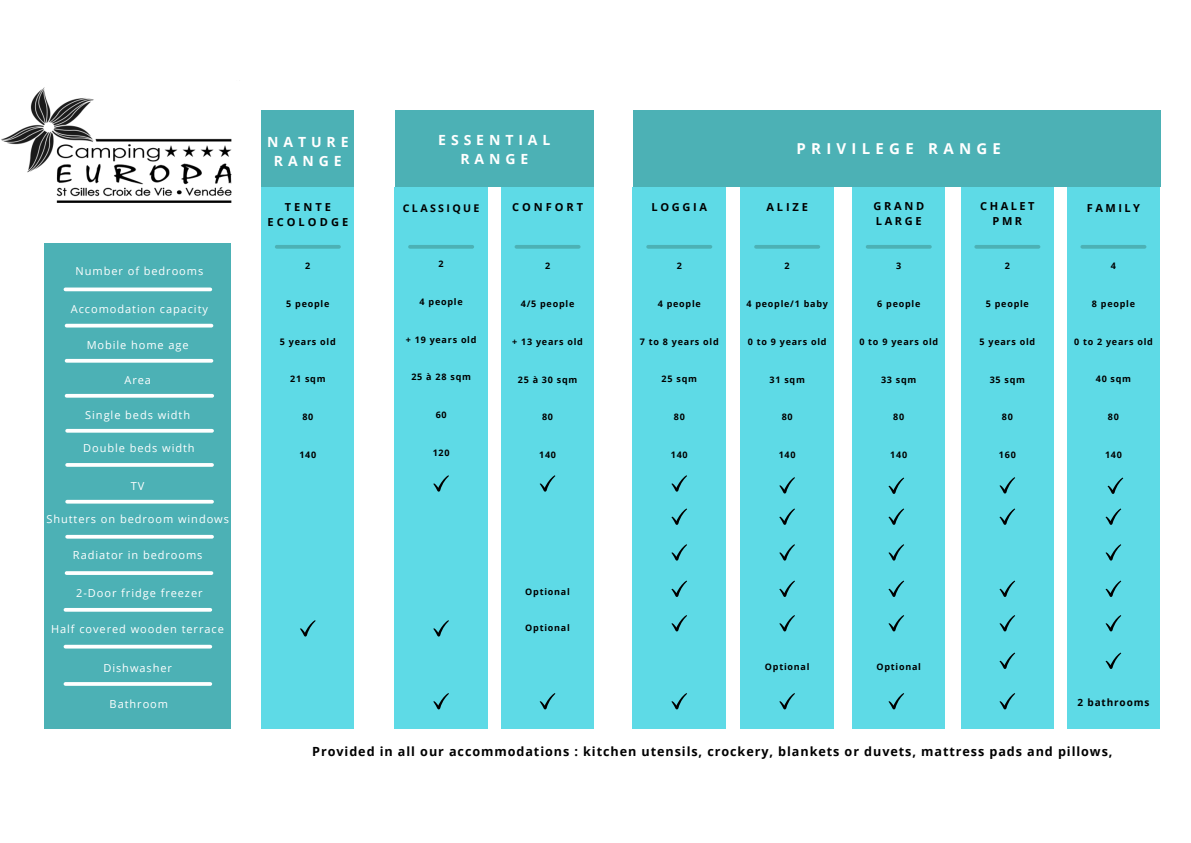
<style>
.page{position:relative;width:1191px;height:843px;background:#fff}
.page>*{position:absolute;margin:0;border:0;box-sizing:border-box;transform-origin:0 0}
.t1{font:700 15px "Open Sans";letter-spacing:.35em;color:#fff}
.t2{font:700 14px/19.5px "Open Sans";letter-spacing:.35em;color:#fff;text-align:center}
.t3{font:700 12.6px "Open Sans";letter-spacing:.075em;color:#000}
.t4{font:11px "Open Sans";letter-spacing:.085em;color:#fff}
.t5{font:700 11px/15px "Open Sans";letter-spacing:.245em;color:#000}
.t6{font:700 11px/15px "Open Sans";letter-spacing:.225em;color:#000;text-align:center}
.t7{font:700 11px "Open Sans";letter-spacing:.28em;color:#000}
.t8{font:700 11px "Open Sans";letter-spacing:.27em;color:#000}
.t9{font:700 10.6px "Open Sans";letter-spacing:.225em;color:#000}
.t10{font:700 10px "Open Sans";letter-spacing:.085em;color:#000}
.t11{font:700 9px "Open Sans";letter-spacing:.085em;color:#000}
</style>
<div class="page">
<div style="left:1066px;top:187px;width:93px;height:541px;background:#5edae6"></div>
<div style="left:960px;top:187px;width:93px;height:541px;background:#5edae6"></div>
<div style="left:852px;top:187px;width:92px;height:541px;background:#5edae6"></div>
<div style="left:740px;top:187px;width:93px;height:541px;background:#5edae6"></div>
<div style="left:633px;top:187px;width:92px;height:541px;background:#5edae6"></div>
<div style="left:501px;top:187px;width:92px;height:541px;background:#5edae6"></div>
<div style="left:395px;top:187px;width:92px;height:541px;background:#5edae6"></div>
<div style="left:261px;top:187px;width:93px;height:541px;background:#5edae6"></div>
<div style="left:633px;top:110px;width:526px;height:77px;background:#4cb1b5"></div>
<div style="left:395px;top:110px;width:198px;height:77px;background:#4cb1b5"></div>
<div style="left:261px;top:110px;width:93px;height:77px;background:#4cb1b5"></div>
<img style="left:1px;top:87px;width:327px;height:162px">
<div style="left:44px;top:243px;width:187px;height:485px;background:#4cb1b5"></div>
<hr style="left:276px;top:245px;width:63px;height:3px;background:#4cb1b5">
<hr style="left:410px;top:245px;width:62px;height:3px;background:#4cb1b5">
<hr style="left:516px;top:245px;width:62px;height:3px;background:#4cb1b5">
<hr style="left:648px;top:245px;width:62px;height:3px;background:#4cb1b5">
<hr style="left:756px;top:245px;width:62px;height:3px;background:#4cb1b5">
<hr style="left:867px;top:245px;width:62px;height:3px;background:#4cb1b5">
<hr style="left:976px;top:245px;width:62px;height:3px;background:#4cb1b5">
<hr style="left:1082px;top:245px;width:62px;height:3px;background:#4cb1b5">
<svg style="left:65px;top:287px;width:145px;height:4px"></svg>
<svg style="left:67px;top:323px;width:144px;height:4px"></svg>
<hr style="left:67px;top:359px;width:144px;height:3px;background:#fff">
<hr style="left:67px;top:394px;width:145px;height:3px;background:#fff">
<hr style="left:67px;top:429px;width:145px;height:3px;background:#fff">
<svg style="left:67px;top:499px;width:145px;height:4px"></svg>
<hr style="left:67px;top:463px;width:145px;height:3px;background:#fff">
<hr style="left:67px;top:571px;width:144px;height:3px;background:#fff">
<svg style="left:67px;top:534px;width:145px;height:4px"></svg>
<svg style="left:65px;top:608px;width:145px;height:3px"></svg>
<svg style="left:65px;top:644px;width:145px;height:4px"></svg>
<svg style="left:65px;top:682px;width:145px;height:3px"></svg>
<svg style="left:300px;top:620px;width:15px;height:16px"></svg>
<svg style="left:433px;top:475px;width:16px;height:16px"></svg>
<svg style="left:539px;top:475px;width:16px;height:16px"></svg>
<svg style="left:433px;top:620px;width:16px;height:16px"></svg>
<svg style="left:539px;top:693px;width:16px;height:16px"></svg>
<svg style="left:433px;top:693px;width:16px;height:16px"></svg>
<svg style="left:671px;top:475px;width:16px;height:16px"></svg>
<svg style="left:671px;top:508px;width:16px;height:16px"></svg>
<svg style="left:671px;top:544px;width:16px;height:16px"></svg>
<svg style="left:671px;top:580px;width:16px;height:16px"></svg>
<svg style="left:671px;top:615px;width:16px;height:16px"></svg>
<svg style="left:671px;top:693px;width:16px;height:16px"></svg>
<svg style="left:779px;top:477px;width:16px;height:16px"></svg>
<svg style="left:779px;top:508px;width:16px;height:16px"></svg>
<svg style="left:779px;top:544px;width:16px;height:16px"></svg>
<svg style="left:779px;top:580px;width:16px;height:16px"></svg>
<svg style="left:779px;top:615px;width:16px;height:16px"></svg>
<svg style="left:779px;top:693px;width:16px;height:16px"></svg>
<svg style="left:888px;top:477px;width:16px;height:17px"></svg>
<svg style="left:888px;top:508px;width:16px;height:16px"></svg>
<svg style="left:888px;top:544px;width:16px;height:16px"></svg>
<svg style="left:888px;top:580px;width:16px;height:16px"></svg>
<svg style="left:888px;top:615px;width:16px;height:16px"></svg>
<svg style="left:888px;top:693px;width:16px;height:16px"></svg>
<svg style="left:999px;top:477px;width:16px;height:16px"></svg>
<svg style="left:999px;top:508px;width:16px;height:16px"></svg>
<svg style="left:999px;top:580px;width:16px;height:16px"></svg>
<svg style="left:999px;top:615px;width:16px;height:16px"></svg>
<svg style="left:999px;top:652px;width:16px;height:16px"></svg>
<svg style="left:999px;top:693px;width:16px;height:16px"></svg>
<svg style="left:1107px;top:477px;width:16px;height:17px"></svg>
<svg style="left:1105px;top:508px;width:16px;height:16px"></svg>
<svg style="left:1105px;top:544px;width:16px;height:16px"></svg>
<svg style="left:1105px;top:580px;width:16px;height:16px"></svg>
<svg style="left:1105px;top:615px;width:16px;height:16px"></svg>
<svg style="left:1105px;top:652px;width:16px;height:16px"></svg>
<p class="t4" style="left:76px;top:263px;width:129px">Number of bedrooms</p>
<p class="t4" style="left:71px;top:301px;width:139px">Accomodation capacity</p>
<p class="t4" style="left:87px;top:337px;width:104px">Mobile home age</p>
<p class="t4" style="left:124px;top:372px;width:28px">Area</p>
<p class="t4" style="left:85px;top:407px;width:106px">Single beds width</p>
<p class="t4" style="left:83px;top:440px;width:113px">Double beds width</p>
<p class="t4" style="left:131px;top:478px;width:15px">TV</p>
<p class="t4" style="left:46px;top:511px;width:184px">Shutters on bedroom windows</p>
<p class="t4" style="left:73px;top:547px;width:131px">Radiator in bedrooms</p>
<p class="t4" style="left:76px;top:584px;width:128px">2-Door fridge freezer</p>
<p class="t4" style="left:51px;top:621px;width:174px">Half covered wooden terrace</p>
<p class="t4" style="left:103px;top:659px;width:70px">Dishwasher</p>
<p class="t4" style="left:110px;top:695px;width:60px">Bathroom</p>
<p class="t2" style="left:267px;top:132px;width:83px">NATURE</p>
<p class="t2" style="left:274px;top:151px;width:69px">RANGE</p>
<p class="t5" style="left:284px;top:199px;width:48px">TENTE</p>
<p class="t7" style="left:267px;top:214px;width:82px">ECOLODGE</p>
<p class="t11" style="left:305px;top:259px;width:7px">2</p>
<p class="t11" style="left:286px;top:297px;width:45px">5 people</p>
<p class="t11" style="left:280px;top:335px;width:57px">5 years old</p>
<p class="t11" style="left:290px;top:372px;width:37px">21 sqm</p>
<p class="t11" style="left:302px;top:410px;width:13px">80</p>
<p class="t11" style="left:299px;top:448px;width:18px">140</p>
<p class="t2" style="left:438px;top:129px;width:114px">ESSENTIAL<br>RANGE</p>
<p class="t1" style="left:796px;top:138px;width:206px">PRIVILEGE RANGE</p>
<p class="t9" style="left:403px;top:201px;width:78px">CLASSIQUE</p>
<p class="t8" style="left:512px;top:199px;width:72px">CONFORT</p>
<p class="t5" style="left:651px;top:199px;width:57px">LOGGIA</p>
<p class="t5" style="left:766px;top:199px;width:43px">ALIZE</p>
<p class="t5" style="left:873px;top:198px;width:52px">GRAND<br>LARGE</p>
<p class="t6" style="left:980px;top:198px;width:56px">CHALET<br>PMR</p>
<p class="t5" style="left:1086px;top:200px;width:55px">FAMILY</p>
<p class="t11" style="left:438px;top:258px;width:7px">2</p>
<p class="t11" style="left:419px;top:295px;width:45px">4 people</p>
<p class="t11" style="left:406px;top:333px;width:72px">+ 19 years old</p>
<p class="t11" style="left:411px;top:371px;width:61px">25 à 28 sqm</p>
<p class="t11" style="left:435px;top:408px;width:13px">60</p>
<p class="t11" style="left:432px;top:446px;width:18px">120</p>
<p class="t11" style="left:545px;top:260px;width:7px">2</p>
<p class="t11" style="left:521px;top:297px;width:55px">4/5 people</p>
<p class="t11" style="left:512px;top:335px;width:72px">+ 13 years old</p>
<p class="t11" style="left:517px;top:373px;width:61px">25 à 30 sqm</p>
<p class="t11" style="left:542px;top:410px;width:13px">80</p>
<p class="t11" style="left:539px;top:448px;width:18px">140</p>
<p class="t11" style="left:525px;top:585px;width:46px">Optional</p>
<p class="t11" style="left:525px;top:621px;width:46px">Optional</p>
<p class="t11" style="left:676px;top:259px;width:7px">2</p>
<p class="t11" style="left:657px;top:297px;width:45px">4 people</p>
<p class="t11" style="left:639px;top:335px;width:80px">7 to 8 years old</p>
<p class="t11" style="left:661px;top:372px;width:37px">25 sqm</p>
<p class="t11" style="left:673px;top:410px;width:13px">80</p>
<p class="t11" style="left:670px;top:448px;width:18px">140</p>
<p class="t11" style="left:784px;top:260px;width:7px">2</p>
<p class="t11" style="left:746px;top:297px;width:83px">4 people/1 baby</p>
<p class="t11" style="left:747px;top:335px;width:80px">0 to 9 years old</p>
<p class="t11" style="left:769px;top:373px;width:37px">31 sqm</p>
<p class="t11" style="left:781px;top:410px;width:13px">80</p>
<p class="t11" style="left:778px;top:448px;width:18px">140</p>
<p class="t11" style="left:896px;top:260px;width:7px">3</p>
<p class="t11" style="left:877px;top:297px;width:45px">6 people</p>
<p class="t11" style="left:859px;top:335px;width:80px">0 to 9 years old</p>
<p class="t11" style="left:881px;top:373px;width:37px">33 sqm</p>
<p class="t11" style="left:893px;top:410px;width:13px">80</p>
<p class="t11" style="left:890px;top:448px;width:18px">140</p>
<p class="t11" style="left:1004px;top:260px;width:7px">2</p>
<p class="t11" style="left:985px;top:297px;width:45px">5 people</p>
<p class="t11" style="left:979px;top:335px;width:57px">5 years old</p>
<p class="t11" style="left:989px;top:373px;width:37px">35 sqm</p>
<p class="t11" style="left:1001px;top:410px;width:13px">80</p>
<p class="t11" style="left:998px;top:448px;width:18px">160</p>
<p class="t11" style="left:1110px;top:259px;width:7px">4</p>
<p class="t11" style="left:1091px;top:297px;width:45px">8 people</p>
<p class="t11" style="left:1073px;top:335px;width:80px">0 to 2 years old</p>
<p class="t11" style="left:1095px;top:372px;width:37px">40 sqm</p>
<p class="t11" style="left:1107px;top:410px;width:13px">80</p>
<p class="t11" style="left:1104px;top:448px;width:18px">140</p>
<p class="t11" style="left:764px;top:660px;width:46px">Optional</p>
<p class="t11" style="left:876px;top:660px;width:46px">Optional</p>
<p class="t10" style="left:1077px;top:695px;width:73px">2 bathrooms</p>
<p class="t3" style="left:312px;top:742px;width:801px">Provided in all our accommodations : kitchen utensils, crockery, blankets or duvets, mattress pads and pillows,</p>
</div>
